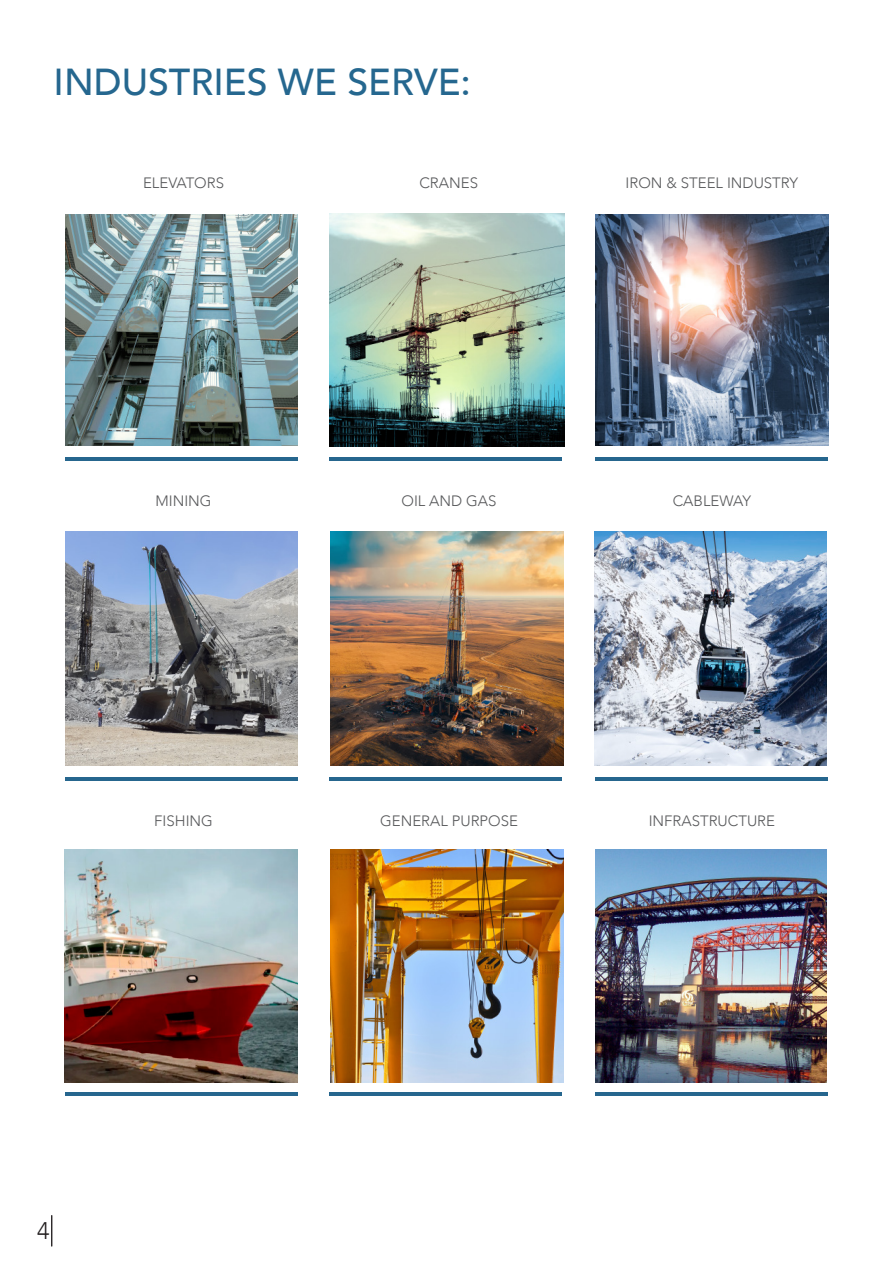
<style>
.page{position:relative;width:893px;height:1263px;background:#fff}
.page>*{position:absolute;margin:0;border:0;box-sizing:border-box;transform-origin:0 0}
.t1{font:500 37.5px "Avenir";color:#25678f}
.t2{font:300 24px "Avenir";color:#231f20}
.t3{font:300 15px "Avenir";color:#57585a}
.t4{font:300 15px "Avenir";color:#58595b}
</style>
<div class="page">
<img style="left:65px;top:215px;width:233px;height:230px">
<img style="left:329px;top:214px;width:235px;height:233px">
<img style="left:595px;top:215px;width:233px;height:230px">
<img style="left:65px;top:531px;width:233px;height:235px">
<img style="left:65px;top:849px;width:233px;height:233px">
<img style="left:331px;top:531px;width:232px;height:235px">
<img style="left:594px;top:531px;width:233px;height:235px">
<img style="left:331px;top:849px;width:232px;height:233px">
<hr style="left:51px;top:1215px;width:1px;height:31px;background:#231f20">
<hr style="left:65px;top:457px;width:233px;height:3px;background:#26668e">
<hr style="left:65px;top:777px;width:233px;height:3px;background:#26668e">
<hr style="left:65px;top:1093px;width:233px;height:3px;background:#26668e">
<hr style="left:329px;top:457px;width:233px;height:3px;background:#26668e">
<hr style="left:329px;top:777px;width:233px;height:3px;background:#26668e">
<hr style="left:329px;top:1093px;width:233px;height:3px;background:#26668e">
<hr style="left:595px;top:457px;width:233px;height:3px;background:#26668e">
<hr style="left:595px;top:777px;width:233px;height:3px;background:#26668e">
<hr style="left:595px;top:1093px;width:233px;height:3px;background:#26668e">
<img style="left:595px;top:849px;width:232px;height:233px">
<p class="t1" style="left:54px;top:50px;width:419px">INDUSTRIES WE SERVE:</p>
<p class="t3" style="left:143px;top:174px;width:82px">ELEVATORS</p>
<p class="t3" style="left:419px;top:174px;width:60px">CRANES</p>
<p class="t3" style="left:625px;top:174px;width:174px">IRON &amp; STEEL INDUSTRY</p>
<p class="t3" style="left:155px;top:492px;width:58px">MINING</p>
<p class="t3" style="left:154px;top:812px;width:60px">FISHING</p>
<p class="t2" style="left:37px;top:1217px;width:14px">4</p>
<p class="t3" style="left:401px;top:492px;width:97px">OIL AND GAS</p>
<p class="t3" style="left:380px;top:812px;width:139px">GENERAL PURPOSE</p>
<p class="t4" style="left:673px;top:492px;width:80px">CABLEWAY</p>
<p class="t4" style="left:649px;top:812px;width:128px">INFRASTRUCTURE</p>
</div>
